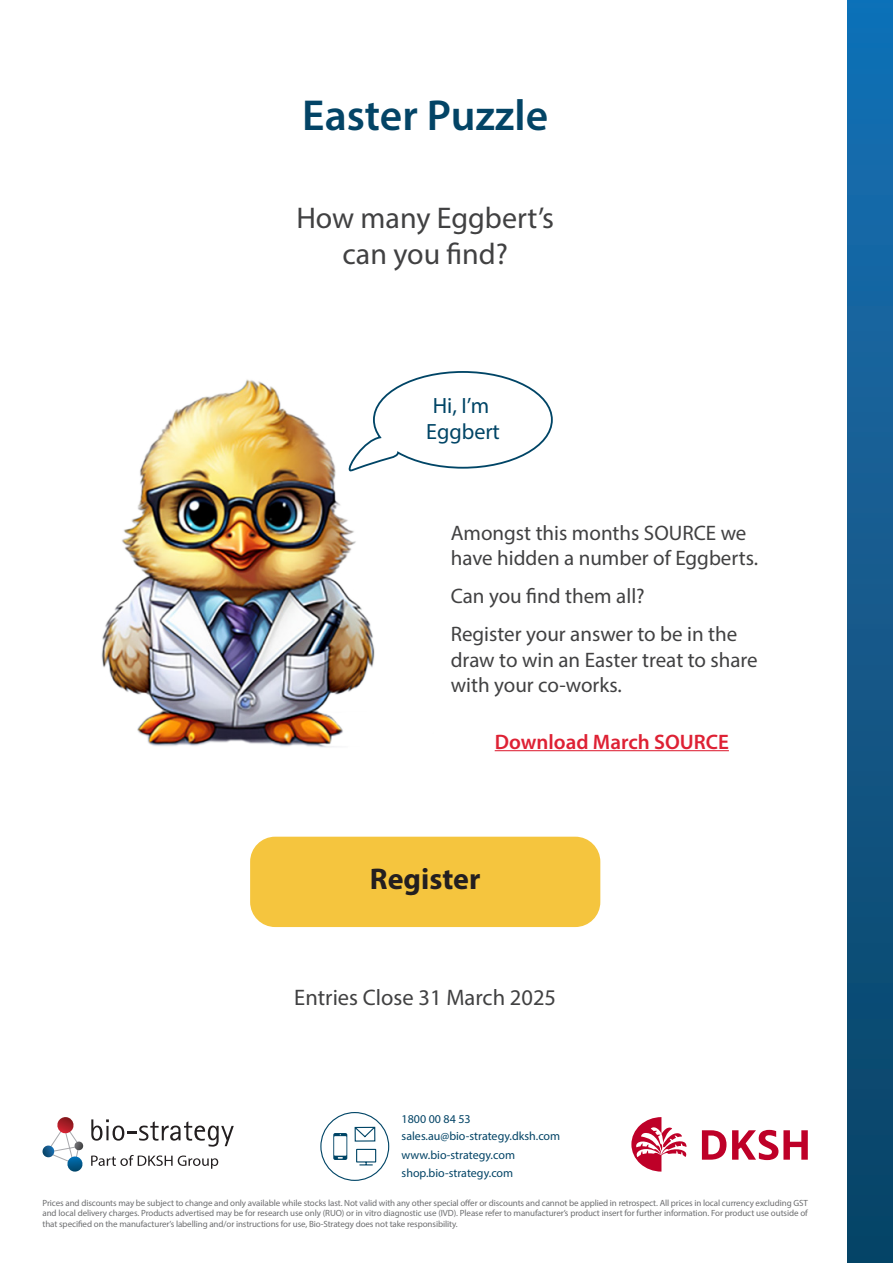
<style>
.page{position:relative;width:893px;height:1263px;background:#fff}
.page>*{position:absolute;margin:0;border:0;box-sizing:border-box;transform-origin:0 0}
.t1{font:600 43.5px "Myriad Pro";color:#034466}
.t2{font:30px/36px "Myriad Pro";color:#414142;text-align:center}
.t3{font:700 30px "Myriad Pro";color:#231f20}
.Valid___Ref{font:22.5px "Myriad Pro";color:#414142}
.t4{font:22.2px/26.5px "Myriad Pro";color:#004566}
.t5{font:21px/25.2px "Myriad Pro";color:#414142}
.t6{font:600 21px "Myriad Pro";color:#de2134}
.t7{font:12px "Myriad Pro";color:#034466}
.t8{font:9px/10.8px "Myriad Pro";letter-spacing:-.01em;color:#6d6e70;text-align:justify}
</style>
<div class="page">
<img style="left:101px;top:379px;width:274px;height:369px">
<svg style="left:344px;top:371px;width:209px;height:101px"></svg>
<div style="left:250px;top:837px;width:350px;height:90px;background:#f5c53e;border-radius:25px"></div>
<svg style="left:354px;top:1126px;width:23px;height:40px"></svg>
<svg style="left:333px;top:1133px;width:14px;height:27px"></svg>
<div style="left:320px;top:1112px;width:69px;height:69px;border:1px solid #004566;border-radius:50%"></div>
<hr style="left:495px;top:750px;width:234px;height:1px;background:#de2134">
<div style="left:847px;top:0;width:46px;height:1263px;background:linear-gradient(to bottom,#1870b5,#0b4364)"></div>
<svg style="left:91px;top:1155px;width:127px;height:14px"></svg>
<svg style="left:43px;top:1117px;width:41px;height:54px"></svg>
<svg style="left:91px;top:1119px;width:143px;height:27px"></svg>
<svg style="left:732px;top:1130px;width:76px;height:30px"></svg>
<svg style="left:702px;top:1130px;width:24px;height:30px"></svg>
<svg style="left:631px;top:1117px;width:56px;height:54px"></svg>
<p class="t1" style="left:302px;top:88px;width:247px">Easter Puzzle</p>
<p class="t2" style="left:296px;top:200px;width:259px">How many Eggbert’s can you find?</p>
<h3 class="t4" style="left:426px;top:391px;width:75px">Hi, I’m<br>Eggbert</h3>
<p class="t5" style="left:451px;top:520px;width:309px">Amongst this months SOURCE we have hidden a number of Eggberts.</p>
<p class="t5" style="left:451px;top:583px;width:196px">Can you find them all?</p>
<p class="t5" style="left:451px;top:621px;width:309px">Register your answer to be in the draw to win an Easter treat to share with your co-works.</p>
<p class="t6" style="left:495px;top:728px;width:236px">Download March SOURCE</p>
<p class="t3" style="left:370px;top:859px;width:112px">Register</p>
<p class="Valid___Ref" style="left:294px;top:984px;width:263px">Entries Close 31 March 2025</p>
<p class="t7" style="left:402px;top:1111px;width:71px">1800 00 84 53</p>
<p class="t7" style="left:402px;top:1128px;width:160px">sales.au@bio-strategy.dksh.com</p>
<p class="t7" style="left:402px;top:1148px;width:115px">www.bio-strategy.com</p>
<p class="t7" style="left:402px;top:1165px;width:113px">shop.bio-strategy.com</p>
<p class="t8" style="left:43px;top:1197px;width:767px">Prices and discounts may be subject to change and only available while stocks last. Not valid with any other special offer or discounts and cannot be applied in retrospect. All prices in local currency excluding GST and local delivery charges. Products advertised may be for research use only (RUO) or in vitro diagnostic use (IVD). Please refer to manufacturer’s product insert for further information. For product use outside of that specified on the manufacturer’s labelling and/or instructions for use, Bio-Strategy does not take responsibility.</p>
</div>
